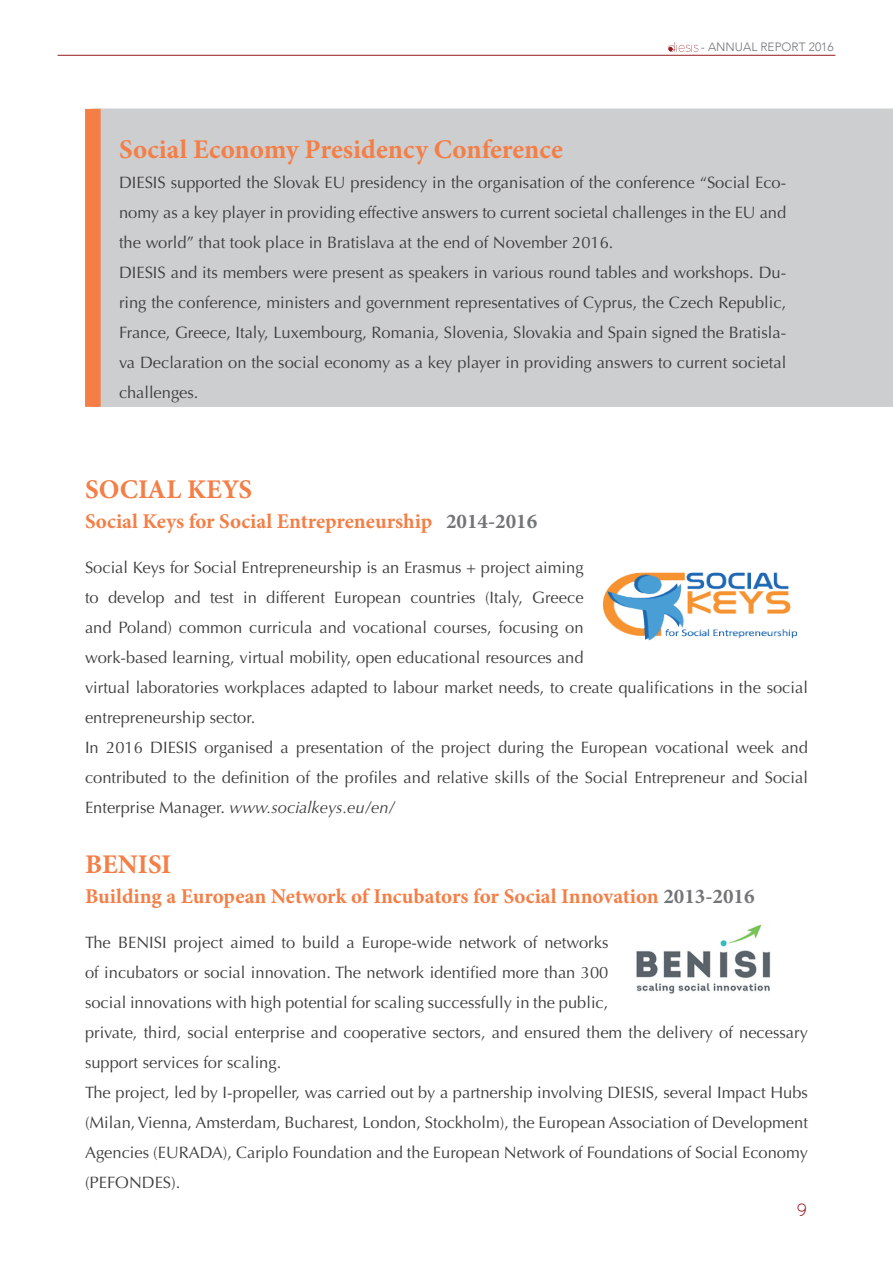
<style>
.page{position:relative;width:893px;height:1263px;background:#fff}
.page>*{position:absolute;margin:0;border:0;box-sizing:border-box;transform-origin:0 0}
.t1{font:700 27px "Minion Pro";color:#f47e46}
.t2{font:700 21px "Minion Pro";color:#f47e46}
.t3{font:18px "Quicksand";color:#981b1e}
.t4{font:16.5px/30px "Optima";color:#3e3e3f}
.t5{font:300 12px "Avenir";color:#727477}
.s1{color:#727477}
.s2{font-style:italic}
</style>
<div class="page">
<hr style="left:58px;top:55px;width:777px;height:1px;background:#981a1e">
<svg style="left:668px;top:42px;width:30px;height:10px"></svg>
<div style="left:100px;top:109px;width:793px;height:297px;background:#cdced0"></div>
<img style="left:603px;top:572px;width:193px;height:69px">
<div style="left:85px;top:109px;width:15px;height:297px;background:#f47e46;border:1px solid #f47e46"></div>
<img style="left:636px;top:926px;width:135px;height:68px">
<p class="t5" style="left:701px;top:40px;width:134px">- ANNUAL REPORT 2016</p>
<h1 class="t1" style="left:119px;top:131px;width:445px">Social Economy Presidency Conference</h1>
<p class="t4" style="left:119px;top:168px;width:669px">DIESIS supported the Slovak EU presidency in the organisation of the conference “Social Eco&shy;nomy as a key player in providing effective answers to current societal challenges in the EU and the world” that took place in Bratislava at the end of November 2016.<br>DIESIS and its members were present as speakers in various round tables and workshops. Du&shy;ring the conference, ministers and government representatives of Cyprus, the Czech Republic, France, Greece, Italy, Luxembourg, Romania, Slovenia, Slovakia and Spain signed the Bratisla&shy;va Declaration on the social economy as a key player in providing answers to current societal challenges.</p>
<h1 class="t1" style="left:85px;top:470px;width:169px">SOCIAL KEYS</h1>
<p class="t2" style="left:85px;top:507px;width:454px">Social Keys for Social Entrepreneurship <span class="s1">2014-2016</span></p>
<p class="t4" style="left:85px;top:553px;width:724px">Social Keys for Social Entrepreneurship is an Erasmus + project aiming<br>to develop and test in different European countries (Italy, Greece<br>and Poland) common curricula and vocational courses, focusing on<br>work-based learning, virtual mobility, open educational resources and<br>virtual laboratories workplaces adapted to labour market needs, to create qualifications in the social entrepreneurship sector.<br>In 2016 DIESIS organised a presentation of the project during the European vocational week and contributed to the definition of the profiles and relative skills of the Social Entrepreneur and Social Enterprise Manager. <span class="s2">www.socialkeys.eu/en/</span></p>
<h1 class="t1" style="left:85px;top:845px;width:88px">BENISI</h1>
<p class="t2" style="left:85px;top:882px;width:671px">Building a European Network of Incubators for Social Innovation <span class="s1">2013-2016</span></p>
<p class="t4" style="left:85px;top:928px;width:724px">The BENISI project aimed to build a Europe-wide network of networks<br>of incubators or social innovation. The network identified more than 300<br>social innovations with high potential for scaling successfully in the public,<br>private, third, social enterprise and cooperative sectors, and ensured them the delivery of necessary support services for scaling.<br>The project, led by I-propeller, was carried out by a partnership involving DIESIS, several Impact Hubs (Milan, Vienna, Amsterdam, Bucharest, London, Stockholm), the European Association of Development Agencies (EURADA), Cariplo Foundation and the European Network of Foundations of Social Economy (PEFONDES).</p>
<p class="t3" style="left:796px;top:1200px;width:13px">9</p>
</div>
